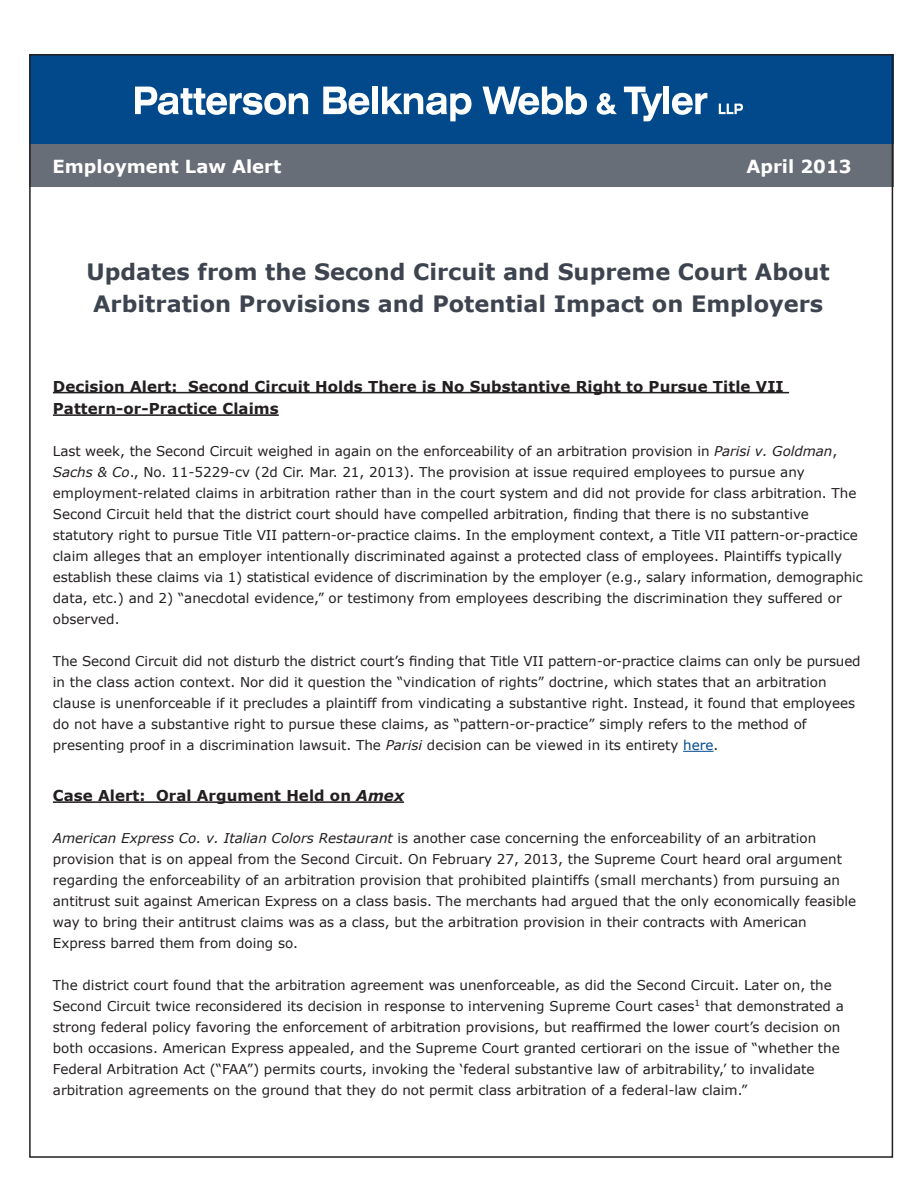
<style>
.page{position:relative;width:918px;height:1188px;background:#fff}
.page>*{position:absolute;margin:0;border:0;box-sizing:border-box;transform-origin:0 0}
.t1{font:700 22.5px/31.5px "Verdana";color:#3e444f}
.t2{font:700 18px "Verdana";color:#fff}
.t3{font:700 15px/22.5px "Verdana";letter-spacing:.005em;color:#231f20}
.t4{font:13.5px/21px "Verdana";color:#231f20}
.s1{font-style:italic}
.s2{color:#014990}
</style>
<div class="page">
<div style="left:29px;top:54px;width:864px;height:106px;background:#01498a"></div>
<div style="left:29px;top:145px;width:864px;height:42px;background:#686e78"></div>
<hr style="left:53px;top:392px;width:736px;height:1px;background:#231f20">
<hr style="left:53px;top:414px;width:226px;height:2px;background:#231f20">
<hr style="left:683px;top:751px;width:31px;height:1px;background:#014990">
<hr style="left:53px;top:801px;width:351px;height:2px;background:#231f20">
<svg style="left:135px;top:87px;width:173px;height:28px"></svg>
<svg style="left:323px;top:87px;width:46px;height:28px"></svg>
<div style="left:372px;top:87px;width:6px;height:27px;background:#fff"></div>
<svg style="left:382px;top:87px;width:90px;height:34px"></svg>
<svg style="left:482px;top:87px;width:105px;height:28px"></svg>
<svg style="left:597px;top:93px;width:20px;height:22px"></svg>
<svg style="left:624px;top:87px;width:38px;height:34px"></svg>
<div style="left:664px;top:87px;width:5px;height:27px;background:#fff"></div>
<svg style="left:672px;top:93px;width:35px;height:22px"></svg>
<svg style="left:719px;top:104px;width:24px;height:10px"></svg>
<p class="t2" style="left:53px;top:154px;width:230px">Employment Law Alert</p>
<p class="t2" style="left:747px;top:154px;width:107px">April 2013</p>
<p class="t1" style="left:87px;top:256px;width:745px">Updates from the Second Circuit and Supreme Court About<br>Arbitration Provisions and Potential Impact on Employers</p>
<p class="t3" style="left:53px;top:375px;width:732px">Decision Alert: Second Circuit Holds There is No Substantive Right to Pursue Title VII<br>Pattern-or-Practice Claims</p>
<p class="t4" style="left:53px;top:441px;width:811px">Last week, the Second Circuit weighed in again on the enforceability of an arbitration provision in <span class="s1">Parisi v. Goldman</span>, <span class="s1">Sachs &amp; Co</span>., No. 11-5229-cv (2d Cir. Mar. 21, 2013). The provision at issue required employees to pursue any employment-related claims in arbitration rather than in the court system and did not provide for class arbitration. The Second Circuit held that the district court should have compelled arbitration, finding that there is no substantive statutory right to pursue Title VII pattern-or-practice claims. In the employment context, a Title VII pattern-or-practice claim alleges that an employer intentionally discriminated against a protected class of employees. Plaintiffs typically establish these claims via 1) statistical evidence of discrimination by the employer (e.g., salary information, demographic data, etc.) and 2) “anecdotal evidence,” or testimony from employees describing the discrimination they suffered or observed.</p>
<p class="t4" style="left:53px;top:651px;width:809px">The Second Circuit did not disturb the district court’s finding that Title VII pattern-or-practice claims can only be pursued in the class action context. Nor did it question the “vindication of rights” doctrine, which states that an arbitration clause is unenforceable if it precludes a plaintiff from vindicating a substantive right. Instead, it found that employees do not have a substantive right to pursue these claims, as “pattern-or-practice” simply refers to the method of presenting proof in a discrimination lawsuit. The <span class="s1">Parisi</span> decision can be viewed in its entirety <span class="s2">here</span>.</p>
<p class="t3" style="left:53px;top:784px;width:353px">Case Alert: Oral Argument Held on <span class="s1">Amex</span></p>
<p class="t4" style="left:53px;top:828px;width:805px"><span class="s1">American Express Co. v. Italian Colors Restaurant</span> is another case concerning the enforceability of an arbitration provision that is on appeal from the Second Circuit. On February 27, 2013, the Supreme Court heard oral argument regarding the enforceability of an arbitration provision that prohibited plaintiffs (small merchants) from pursuing an antitrust suit against American Express on a class basis. The merchants had argued that the only economically feasible way to bring their antitrust claims was as a class, but the arbitration provision in their contracts with American Express barred them from doing so.</p>
<p class="t4" style="left:53px;top:975px;width:792px">The district court found that the arbitration agreement was unenforceable, as did the Second Circuit. Later on, the Second Circuit twice reconsidered its decision in response to intervening Supreme Court cases<sup>1</sup> that demonstrated a strong federal policy favoring the enforcement of arbitration provisions, but reaffirmed the lower court’s decision on both occasions. American Express appealed, and the Supreme Court granted certiorari on the issue of “whether the Federal Arbitration Act (“FAA”) permits courts, invoking the ‘federal substantive law of arbitrability,’ to invalidate arbitration agreements on the ground that they do not permit class arbitration of a federal-law claim.”</p>
</div>
